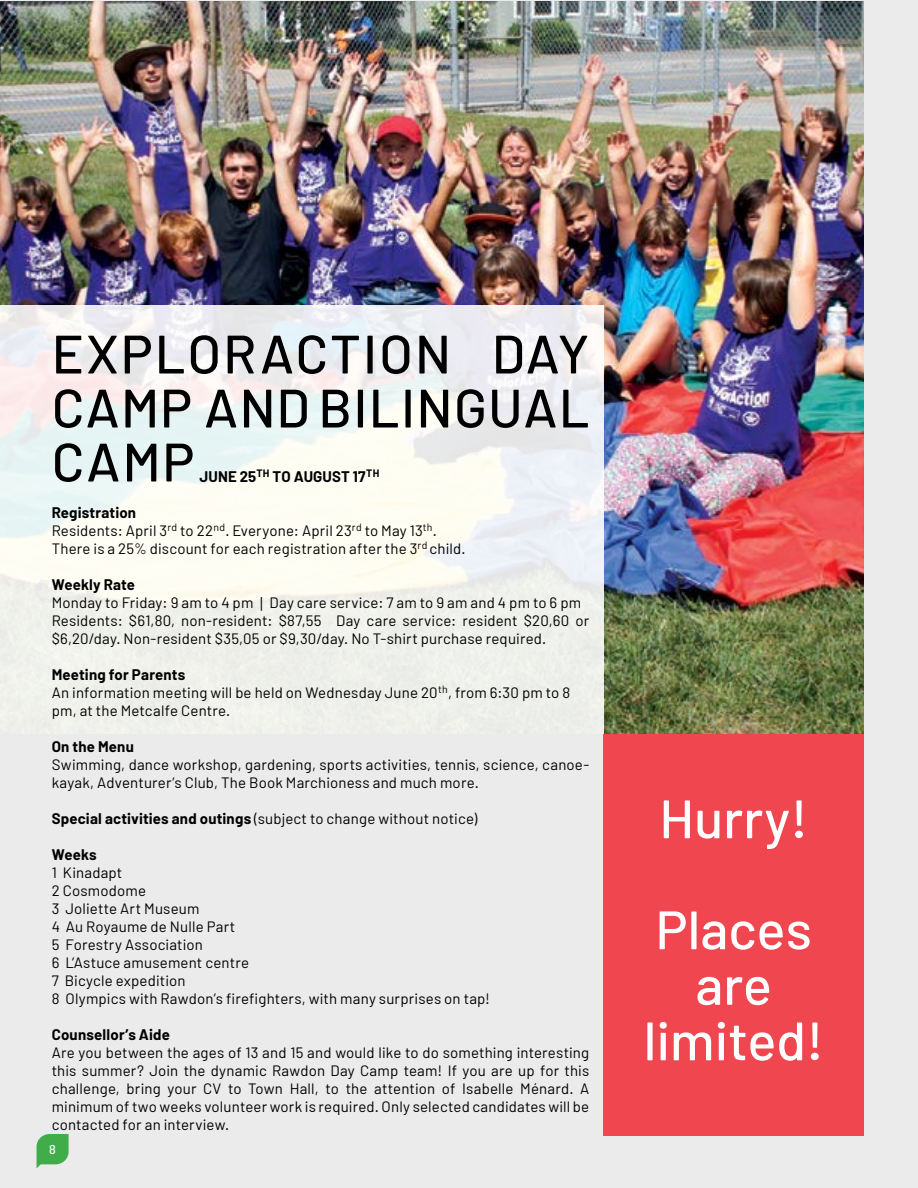
<style>
.page{position:relative;width:918px;height:1188px;background:#ebebec}
.page>*{position:absolute;margin:0;border:0;box-sizing:border-box;transform-origin:0 0}
.t1{font:500 54px/54px "Barlow";letter-spacing:.025em;color:#000;text-align:justify}
.t2{font:500 54px/111px "Barlow";color:#fff}
.t3{font:15px/18px "Barlow";letter-spacing:.01em;color:#000}
.t4{font:700 15px "Barlow";letter-spacing:.01em;color:#000}
.t5{font:500 12.75px "Barlow";color:#fff}
.s1{font-weight:700}
.s2{font-family:"Century Gothic"}
</style>
<div class="page">
<svg style="left:37px;top:1134px;width:32px;height:34px"></svg>
<img style="left:0;top:1px;width:864px;height:733px">
<div style="left:0;top:305px;width:603px;height:429px;background:linear-gradient(to right,#f3f5f0,#f0f1f0)"></div>
<div style="left:603px;top:734px;width:261px;height:401px;background:#ef4650"></div>
<h1 class="t1" style="left:52px;top:326px;width:539px">EXPLORACTION DAY CAMP AND BILINGUAL CAMP</h1>
<p class="t4" style="left:200px;top:467px;width:181px">JUNE 25<sup>TH</sup> TO AUGUST 17<sup>TH</sup></p>
<p class="t3" style="left:52px;top:503px;width:415px"><span class="s1">Registration<br></span>Residents: April 3<sup>rd</sup> to 22<sup>nd</sup>. Everyone: April 23<sup>rd</sup> to May 13<sup>th</sup>.<br>There is a 25% discount for each registration after the 3<sup>rd</sup> child.</p>
<p class="t3" style="left:52px;top:575px;width:539px"><span class="s1">Weekly Rate<br></span>Monday to Friday: 9 am to 4 pm <span class="s2">|</span> Day care service: 7 am to 9 am and 4 pm to 6 pm Residents: $61,80, non-resident: $87,55 Day care service: resident $20,60 or $6,20/day. Non-resident $35,05 or $9,30/day. No T-shirt purchase required.</p>
<p class="t3" style="left:52px;top:665px;width:520px"><span class="s1">Meeting for Parents<br></span>An information meeting will be held on Wednesday June 20<sup>th</sup>, from 6:30 pm to 8 pm, at the Metcalfe Centre.</p>
<p class="t4" style="left:52px;top:737px;width:84px">On the Menu</p>
<p class="t3" style="left:52px;top:755px;width:539px">Swimming, dance workshop, gardening, sports activities, tennis, science, canoe&shy;kayak, Adventurer’s Club, The Book Marchioness and much more.</p>
<p class="t3" style="left:52px;top:809px;width:427px"><span class="s1">Special activities and outings</span> (subject to change without notice)</p>
<p class="t4" style="left:52px;top:845px;width:46px">Weeks</p>
<p class="t3" style="left:52px;top:863px;width:440px">1 Kinadapt<br>2 Cosmodome<br>3 Joliette Art Museum<br>4 Au Royaume de Nulle Part<br>5 Forestry Association<br>6 L’Astuce amusement centre<br>7 Bicycle expedition<br>8 Olympics with Rawdon’s firefighters, with many surprises on tap!</p>
<p class="t4" style="left:52px;top:1025px;width:120px">Counsellor’s Aide</p>
<p class="t3" style="left:52px;top:1043px;width:539px;text-align:justify">Are you between the ages of 13 and 15 and would like to do something interesting this summer? Join the dynamic Rawdon Day Camp team! If you are up for this challenge, bring your CV to Town Hall, to the attention of Isabelle Ménard. A minimum of two weeks volunteer work is required. Only selected candidates will be contacted for an interview.</p>
<p class="t5" style="left:49px;top:1141px;width:8px">8</p>
<h1 class="t2" style="left:655px;top:762px;width:158px">Hurry!<br>Places</h1>
<h1 class="t2" style="left:644px;top:957px;width:182px;line-height:55.5px;text-align:center">are limited!</h1>
</div>
